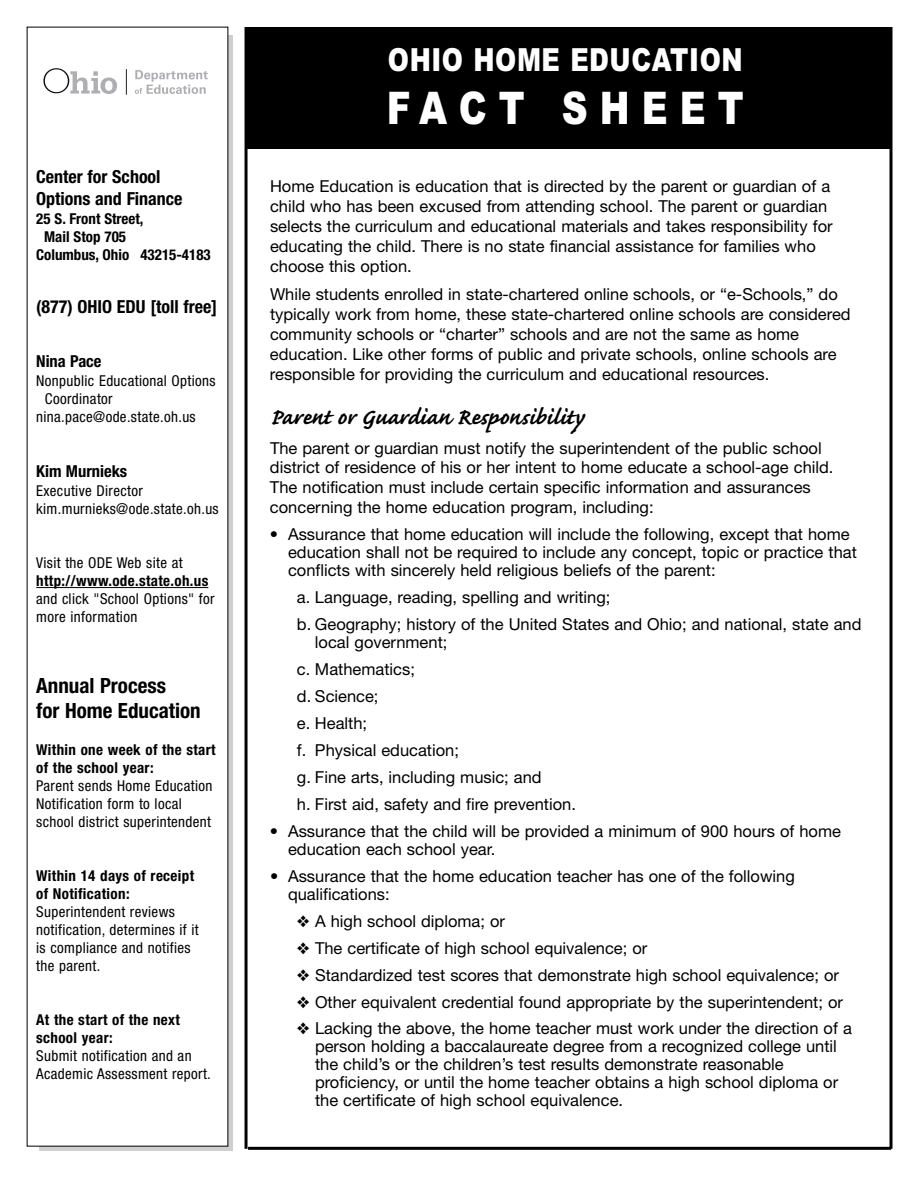
<style>
.page{position:relative;width:918px;height:1188px;background:#fff}
.page>*{position:absolute;margin:0;border:0;box-sizing:border-box;transform-origin:0 0}
.t1{font:900 45px "Arial";letter-spacing:.335em;color:#fff;scale:.8 1}
.t2{font:900 31.8px "Arial";letter-spacing:.02em;color:#fff;scale:.8 1}
.t3{font:700 28.5px "Caflisch Script";color:#000}
.t4{font:700 condensed 21px/25.2px "Helvetica Neue";color:#000}
.t5{font:700 condensed 18px/21.6px "Helvetica Neue";color:#000}
.t6{font:16.5px/19.8px "Helvetica Neue";color:#000}
.t7{font:700 condensed 16.5px "Helvetica Neue";color:#000}
.t8{font:condensed 15px/18px "Helvetica Neue";letter-spacing:.025em;color:#000}
.t9{font:700 condensed 15px/18px "Helvetica Neue";letter-spacing:.025em;color:#000}
.t10{font:700 condensed 15px "Helvetica Neue";color:#000}
</style>
<div class="page">
<svg style="left:39px;top:36px;width:193px;height:1115px;background:#b9b9b9"></svg>
<div style="left:245px;top:27px;width:645px;height:121px;background:#000"></div>
<div style="left:27px;top:27px;width:201px;height:1119px;background:#fff"></div>
<hr style="left:36px;top:587px;width:172px;height:1px;background:#000">
<svg style="left:43px;top:68px;width:74px;height:26px"></svg>
<svg style="left:126px;top:69px;width:1px;height:26px"></svg>
<svg style="left:135px;top:70px;width:73px;height:24px"></svg>
<hr style="left:890px;top:27px;width:2px;height:1122px;background:#000">
<hr style="left:248px;top:1147px;width:643px;height:3px;background:#000">
<hr style="left:245px;top:27px;width:3px;height:1122px;background:#000">
<p class="t5" style="left:36px;top:168px;width:148px">Center for School<br>Options and Finance</p>
<p class="t10" style="left:36px;top:214px;width:109px">25 S. Front Street,</p>
<p class="t10" style="left:44px;top:232px;width:83px">Mail Stop 705</p>
<p class="t10" style="left:36px;top:250px;width:176px">Columbus, Ohio 43215-4183</p>
<p class="t5" style="left:36px;top:297px;width:182px">(877) OHIO EDU [toll free]</p>
<p class="t7" style="left:36px;top:355px;width:67px">Nina Pace</p>
<p class="t8" style="left:36px;top:373px;width:181px">Nonpublic Educational Options</p>
<p class="t8" style="left:45px;top:391px;width:69px">Coordinator</p>
<p class="t8" style="left:36px;top:409px;width:161px">nina.pace@ode.state.oh.us</p>
<p class="t7" style="left:36px;top:466px;width:93px">Kim Murnieks</p>
<p class="t8" style="left:36px;top:483px;width:184px">Executive Director kim.murnieks@ode.state.oh.us</p>
<p class="t8" style="left:36px;top:555px;width:148px">Visit the ODE Web site at</p>
<p class="t9" style="left:36px;top:573px;width:174px">http://www.ode.state.oh.us</p>
<p class="t8" style="left:36px;top:591px;width:180px">and click "School Options" for more information</p>
<p class="t4" style="left:36px;top:675px;width:166px">Annual Process<br>for Home Education</p>
<p class="t9" style="left:36px;top:742px;width:181px">Within one week of the start of the school year:</p>
<p class="t8" style="left:36px;top:778px;width:178px">Parent sends Home Education<br>Notification form to local school district superintendent</p>
<p class="t9" style="left:36px;top:868px;width:159px">Within 14 days of receipt of Notification:</p>
<p class="t8" style="left:36px;top:904px;width:164px">Superintendent reviews notification, determines if it is compliance and notifies the parent.</p>
<p class="t9" style="left:36px;top:1012px;width:145px">At the start of the next school year:</p>
<p class="t8" style="left:36px;top:1048px;width:176px">Submit notification and an<br>Academic Assessment report.</p>
<h2 class="t2" style="left:388px;top:41px;width:445px">OHIO HOME EDUCATION</h2>
<h1 class="t1" style="left:387px;top:82px;width:448px">FACT SHEET</h1>
<p class="t6" style="left:270px;top:178px;width:564px">Home Education is education that is directed by the parent or guardian of a child who has been excused from attending school. The parent or guardian selects the curriculum and educational materials and takes responsibility for educating the child. There is no state financial assistance for families who choose this option.</p>
<p class="t6" style="left:270px;top:286px;width:582px">While students enrolled in state-chartered online schools, or “e-Schools,” do typically work from home, these state-chartered online schools are considered community schools or “charter” schools and are not the same as home education. Like other forms of public and private schools, online schools are responsible for providing the curriculum and educational resources.</p>
<h3 class="t3" style="left:270px;top:398px;width:315px">Parent or Guardian Responsibility</h3>
<p class="t6" style="left:270px;top:439px;width:565px">The parent or guardian must notify the superintendent of the public school district of residence of his or her intent to home educate a school-age child.<br>The notification must include certain specific information and assurances concerning the home education program, including:</p>
<p class="t6" style="left:288px;top:527px;width:570px;line-height:18px;text-indent:-18px">• Assurance that home education will include the following, except that home education shall not be required to include any concept, topic or practice that conflicts with sincerely held religious beliefs of the parent:</p>
<p class="t6" style="left:297px;top:585px;width:566px;line-height:27px">a. Language, reading, spelling and writing;<br>b. Geography; history of the United States and Ohio; and national, state and</p>
<p class="t6" style="left:297px;top:630px;width:281px;line-height:27px;text-indent:18px">local government;<br>c. Mathematics;<br>d. Science;<br>e. Health;<br>f. Physical education;<br>g. Fine arts, including music; and<br>h. First aid, safety and fire prevention.</p>
<p class="t6" style="left:288px;top:823px;width:554px;line-height:18px;text-indent:-18px">• Assurance that the child will be provided a minimum of 900 hours of home education each school year.</p>
<p class="t6" style="left:288px;top:868px;width:508px;line-height:18px;text-indent:-18px">• Assurance that the home education teacher has one of the following qualifications:</p>
<p class="t6" style="left:297px;top:912px;width:210px">❖ A high school diploma; or</p>
<p class="t6" style="left:297px;top:939px;width:352px">❖ The certificate of high school equivalence; or</p>
<p class="t6" style="left:297px;top:966px;width:544px">❖ Standardized test scores that demonstrate high school equivalence; or</p>
<p class="t6" style="left:297px;top:993px;width:548px">❖ Other equivalent credential found appropriate by the superintendent; or</p>
<p class="t6" style="left:315px;top:1021px;width:538px;line-height:18px;text-indent:-18px">❖ Lacking the above, the home teacher must work under the direction of a person holding a baccalaureate degree from a recognized college until the child’s or the children’s test results demonstrate reasonable proficiency, or until the home teacher obtains a high school diploma or the certificate of high school equivalence.</p>
</div>
